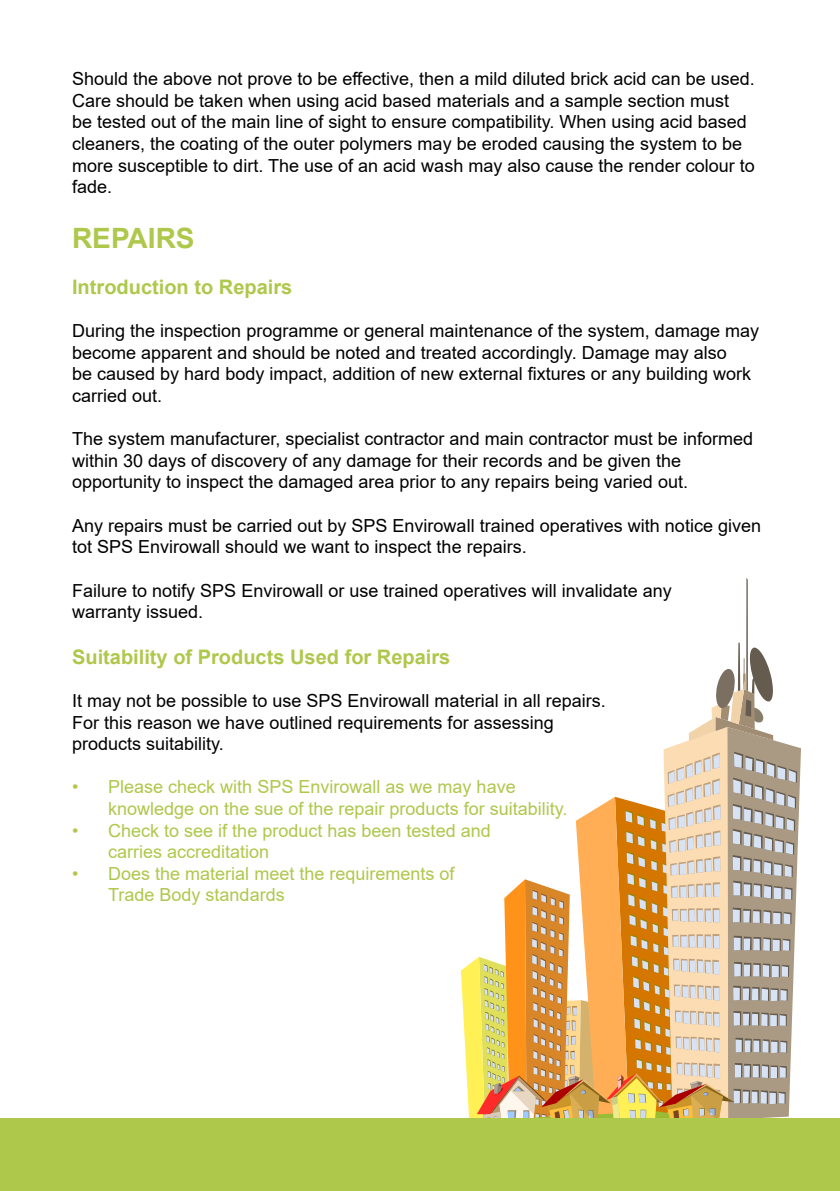
<style>
.page{position:relative;width:840px;height:1191px;background:#fff}
.page>*{position:absolute;margin:0;border:0;box-sizing:border-box;transform-origin:0 0}
.t1{font:700 28px "Arial";color:#aec84b}
.t2{font:700 20px "Arial";color:#aec84b}
.t3{font:18px/21.6px "Arial";color:#000}
.t4{font:18px/21.6px "Arial";color:#aec84b}
</style>
<div class="page">
<svg style="left:396px;top:578px;width:404px;height:541px"></svg>
<div style="left:0;top:1119px;width:839px;height:72px;background:#aec84b"></div>
<p class="t3" style="left:72px;top:68px;width:683px">Should the above not prove to be effective, then a mild diluted brick acid can be used.<br>Care should be taken when using acid based materials and a sample section must<br>be tested out of the main line of sight to ensure compatibility. When using acid based cleaners, the coating of the outer polymers may be eroded causing the system to be more susceptible to dirt. The use of an acid wash may also cause the render colour to fade.</p>
<h1 class="t1" style="left:72px;top:219px;width:124px">REPAIRS</h1>
<p class="t2" style="left:72px;top:273px;width:222px">Introduction to Repairs</p>
<p class="t3" style="left:72px;top:320px;width:688px">During the inspection programme or general maintenance of the system, damage may become apparent and should be noted and treated accordingly. Damage may also<br>be caused by hard body impact, addition of new external fixtures or any building work carried out.</p>
<p class="t3" style="left:72px;top:428px;width:682px">The system manufacturer, specialist contractor and main contractor must be informed within 30 days of discovery of any damage for their records and be given the opportunity to inspect the damaged area prior to any repairs being varied out.</p>
<p class="t3" style="left:72px;top:514px;width:690px">Any repairs must be carried out by SPS Envirowall trained operatives with notice given tot SPS Envirowall should we want to inspect the repairs.</p>
<p class="t3" style="left:72px;top:579px;width:601px">Failure to notify SPS Envirowall or use trained operatives will invalidate any warranty issued.</p>
<p class="t2" style="left:72px;top:642px;width:379px">Suitability of Products Used for Repairs</p>
<p class="t3" style="left:72px;top:689px;width:535px">It may not be possible to use SPS Envirowall material in all repairs.<br>For this reason we have outlined requirements for assessing products suitability.</p>
<p class="t4" style="left:108px;top:776px;width:460px;text-indent:-36px">• Please check with SPS Envirowall as we may have knowledge on the sue of the repair products for suitability.</p>
<p class="t4" style="left:108px;top:819px;width:384px;text-indent:-36px">• Check to see if the product has been tested and carries accreditation</p>
<p class="t4" style="left:108px;top:862px;width:348px;text-indent:-36px">• Does the material meet the requirements of<br>Trade Body standards</p>
</div>
